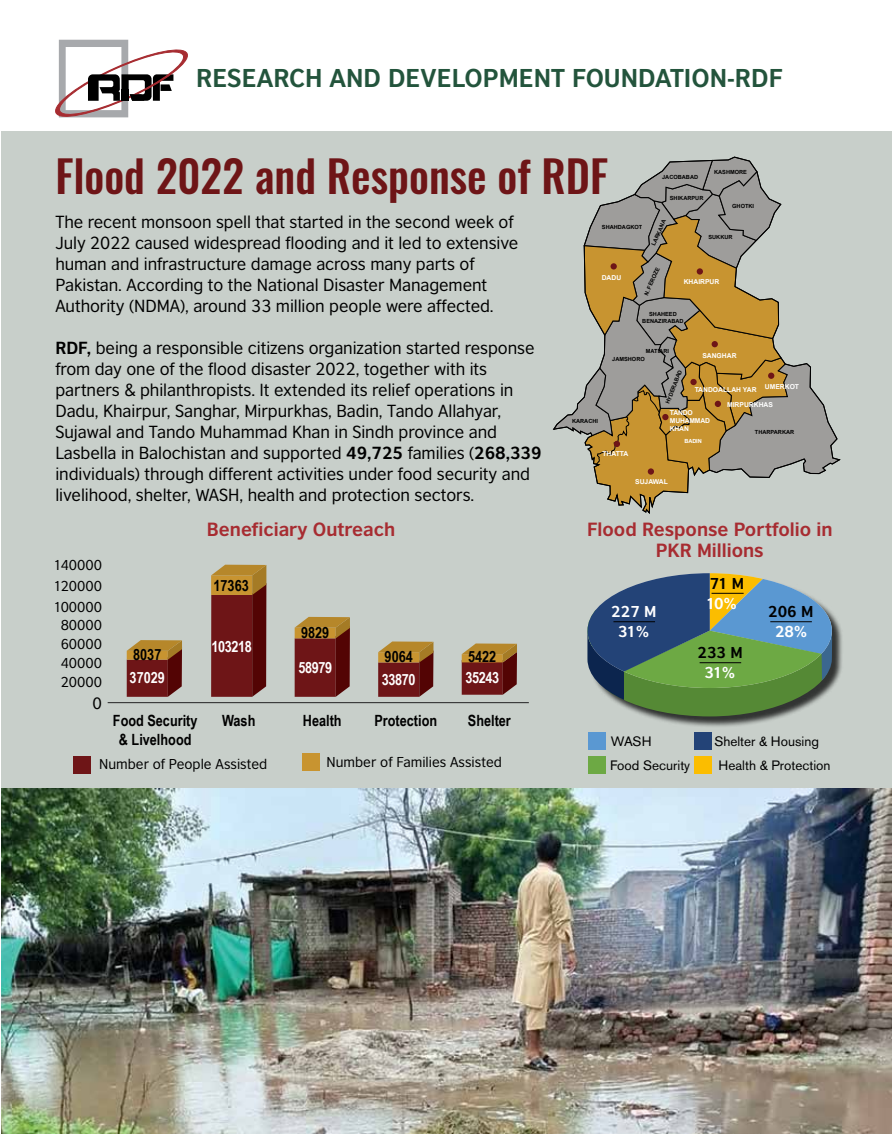
<style>
.page{position:relative;width:893px;height:1134px;background:#fff}
.page>*{position:absolute;margin:0;border:0;box-sizing:border-box;transform-origin:0 0}
.t1{font:500 43.8px "Oswald";color:#6e1517}
.t2{font:700 24.3px "British Council Sans";color:#23543c}
.t3{font:700 18px/21px "British Council Sans";color:#a72c31;text-align:center}
.t4{font:16.5px/21px "British Council Sans";letter-spacing:-.005em;color:#000}
.t5{font:700 15.45px/18.6px "Arial Narrow";color:#000;text-align:center}
.t6{font:700 15.45px "Arial Narrow";letter-spacing:-.025em;color:#fff}
.t7{font:15.45px "British Council Sans";color:#000}
.t8{font:700 14.85px "British Council Sans";letter-spacing:-.04em;color:#fff}
.t9{font:700 14.85px "British Council Sans";color:#000}
.t10{font:13.5px/18.9px "British Council Sans";color:#000;text-align:justify}
.t11{font:13.5px "Akzidenz Grotesk BE";color:#000}
.t12{font:700 6.75px "Arial";color:#fff}
.t13{font:700 6.75px/8.1px "Arial";letter-spacing:-.025em;color:#fff}
.t14{font:700 5.7px/6.8px "Arial";color:#000;text-align:center}
.t15{font:700 5.7px "Arial";letter-spacing:-.025em;color:#fff}
.s1{font-weight:700}
</style>
<div class="page">
<div style="left:1px;top:131px;width:891px;height:657px;background:#c8cfca"></div>
<img style="left:1px;top:788px;width:891px;height:346px">
<div style="left:73px;top:756px;width:17px;height:17px;background:#6e1517"></div>
<div style="left:302px;top:754px;width:17px;height:17px;background:#c89430"></div>
<svg style="left:127px;top:640px;width:55px;height:57px;background:#854025"></svg>
<svg style="left:211px;top:565px;width:55px;height:132px;background:#7b2f1c"></svg>
<svg style="left:295px;top:617px;width:55px;height:80px;background:#7e3520"></svg>
<svg style="left:378px;top:642px;width:55px;height:55px;background:#884325"></svg>
<svg style="left:462px;top:643px;width:55px;height:52px;background:#884427"></svg>
<hr style="left:108px;top:702px;width:421px;height:1px;background:#222">
<svg style="left:55px;top:40px;width:133px;height:78px"></svg>
<svg style="left:552px;top:156px;width:289px;height:358px"></svg>
<div style="left:648px;top:468px;width:6px;height:7px;background:#6e1517;border-radius:50%"></div>
<div style="left:695px;top:732px;width:17px;height:17px;background:#234377"></div>
<div style="left:589px;top:732px;width:17px;height:17px;background:#5a98d2"></div>
<div style="left:695px;top:756px;width:17px;height:17px;background:#fbbd00"></div>
<div style="left:589px;top:756px;width:17px;height:17px;background:#6da944"></div>
<div style="left:589px;top:575px;width:255px;height:153px;background:#000;opacity:.75"></div>
<svg style="left:587px;top:573px;width:245px;height:143px;background:#628774"></svg>
<hr style="left:613px;top:621px;width:42px;height:1px;background:#000">
<hr style="left:770px;top:621px;width:42px;height:1px;background:#000">
<hr style="left:700px;top:662px;width:41px;height:1px;background:#000">
<hr style="left:711px;top:593px;width:33px;height:1px;background:#000">
<h2 class="t2" style="left:196px;top:63px;width:588px">RESEARCH AND DEVELOPMENT FOUNDATION-RDF</h2>
<h1 class="t1" style="left:55px;top:146px;width:554px">Flood 2022 and Response of RDF</h1>
<p class="t14" style="left:714px;top:169px;width:34px">KASHMORE</p>
<p class="t14" style="left:662px;top:174px;width:38px">JACOBABAD</p>
<p class="t14" style="left:670px;top:195px;width:35px">SHIKARPUR</p>
<p class="t14" style="left:732px;top:203px;width:23px">GHOTKI</p>
<p class="t14" style="left:708px;top:234px;width:26px">SUKKUR</p>
<p class="t4" style="left:55px;top:211px;width:465px">The recent monsoon spell that started in the second week of July 2022 caused widespread flooding and it led to extensive human and infrastructure damage across many parts of Pakistan. According to the National Disaster Management Authority (NDMA), around 33 million people were affected.</p>
<p class="t4" style="left:55px;top:337px;width:488px"><span class="s1">RDF,</span> being a responsible citizens organization started response from day one of the flood disaster 2022, together with its partners &amp; philanthropists. It extended its relief operations in Dadu, Khairpur, Sanghar, Mirpurkhas, Badin, Tando Allahyar, Sujawal and Tando Muhammad Khan in Sindh province and Lasbella in Balochistan and supported <span class="s1">49,725</span> families (<span class="s1">268,339 </span>individuals) through different activities under food security and livelihood, shelter, WASH, health and protection sectors.</p>
<p class="t14" style="left:650px;top:244px;width:29px;rotate:-66deg">LARKANA</p>
<p class="t14" style="left:643px;top:294px;width:31px;rotate:-66deg">N. FEROZE</p>
<p class="t14" style="left:602px;top:224px;width:42px">SHAHDAGKOT</p>
<p class="t12" style="left:602px;top:273px;width:21px">DADU</p>
<p class="t12" style="left:684px;top:277px;width:37px">KHAIRPUR</p>
<p class="t14" style="left:642px;top:311px;width:43px">SHAHEED<br>BENAZIRABAD</p>
<p class="t14" style="left:646px;top:347px;width:25px">MATIARI</p>
<p class="t12" style="left:702px;top:351px;width:36px">SANGHAR</p>
<p class="t14" style="left:612px;top:356px;width:34px">JAMSHORO</p>
<p class="t14" style="left:664px;top:403px;width:38px;rotate:-69deg">HYDERABAD</p>
<p class="t12" style="left:765px;top:382px;width:36px">UMERKOT</p>
<p class="t12" style="left:695px;top:385px;width:63px">TANDOALLAH YAR</p>
<p class="t13" style="left:670px;top:409px;width:42px">TANDO<br>MUHAMMAD<br>KHAN</p>
<p class="t15" style="left:684px;top:437px;width:19px">BADIN</p>
<p class="t12" style="left:727px;top:400px;width:47px">MIRPURKHAS</p>
<p class="t14" style="left:572px;top:417px;width:27px">KARACHI</p>
<p class="t14" style="left:755px;top:429px;width:41px">THARPARKAR</p>
<p class="t12" style="left:602px;top:449px;width:28px">THATTA</p>
<p class="t12" style="left:635px;top:477px;width:34px">SUJAWAL</p>
<p class="t10" style="left:53px;top:554px;width:50px;line-height:20.9px">140000<br>120000<br>100000</p>
<p class="t10" style="left:61px;top:616px;width:43px">80000<br>60000<br>40000<br>20000</p>
<p class="t7" style="left:93px;top:693px;width:11px">0</p>
<p class="t5" style="left:133px;top:644px;width:30px">8037</p>
<p class="t6" style="left:130px;top:666px;width:37px">37029</p>
<p class="t3" style="left:207px;top:519px;width:190px">Beneficiary Outreach</p>
<p class="t3" style="left:587px;top:519px;width:247px">Flood Response Portfolio in<br>PKR Millions</p>
<p class="t5" style="left:213px;top:576px;width:37px">17363</p>
<p class="t6" style="left:211px;top:634px;width:42px">103218</p>
<p class="t5" style="left:301px;top:623px;width:30px">9829</p>
<p class="t6" style="left:298px;top:656px;width:35px">58979</p>
<p class="t5" style="left:385px;top:647px;width:30px">9064</p>
<p class="t6" style="left:382px;top:667px;width:35px">33870</p>
<p class="t5" style="left:468px;top:647px;width:30px">5422</p>
<p class="t6" style="left:465px;top:666px;width:35px">35243</p>
<p class="t8" style="left:611px;top:603px;width:47px">227 M</p>
<p class="t8" style="left:618px;top:623px;width:32px">31%</p>
<p class="t9" style="left:710px;top:574px;width:36px">71 M</p>
<p class="t8" style="left:706px;top:594px;width:32px">10%</p>
<p class="t9" style="left:697px;top:644px;width:47px">233 M</p>
<p class="t8" style="left:704px;top:664px;width:32px">31%</p>
<p class="t9" style="left:768px;top:603px;width:47px">206 M</p>
<p class="t8" style="left:775px;top:623px;width:33px">28%</p>
<p class="t5" style="left:113px;top:711px;width:86px">Food Security &amp; Livelhood</p>
<p class="t5" style="left:222px;top:711px;width:35px">Wash</p>
<p class="t5" style="left:303px;top:711px;width:40px">Health</p>
<p class="t5" style="left:374px;top:711px;width:64px">Protection</p>
<p class="t5" style="left:468px;top:711px;width:45px">Shelter</p>
<p class="t10" style="left:99px;top:754px;width:170px">Number of People Assisted</p>
<p class="t10" style="left:327px;top:752px;width:177px">Number of Families Assisted</p>
<p class="t11" style="left:611px;top:733px;width:42px">WASH</p>
<p class="t11" style="left:714px;top:733px;width:106px">Shelter &amp; Housing</p>
<p class="t11" style="left:610px;top:757px;width:81px">Food Security</p>
<p class="t11" style="left:719px;top:757px;width:113px">Health &amp; Protection</p>
</div>
